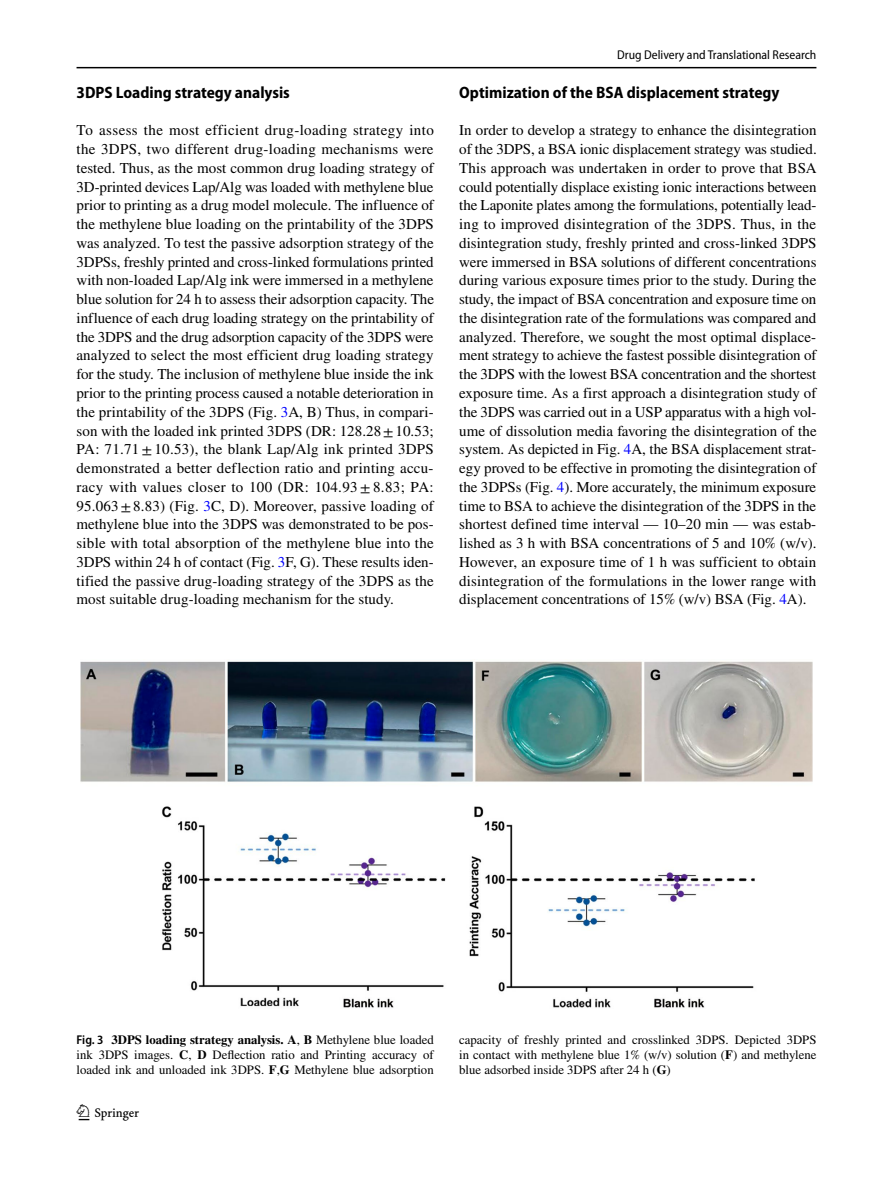
<style>
.page{position:relative;width:893px;height:1187px;background:#fff}
.page>*{position:absolute;margin:0;border:0;box-sizing:border-box;transform-origin:0 0}
.t1{font:22.5px "Springnew Regular 2";color:#000}
.t2{font:700 semi-condensed 16.5px "Myriad Pro";color:#000}
.t3{font:15px/18.8px "STIX";letter-spacing:.005em;color:#000;text-align:justify}
.t4{font:12.75px/15px "STIX";color:#000;text-align:justify}
.t5{font:semi-condensed 12.75px "Myriad Pro";color:#000}
.s1{color:#00f}
.s2{font-family:"Myriad Pro";font-weight:600;font-stretch:semi-condensed}
.s3{font-weight:700}
</style>
<div class="page">
<hr style="left:77px;top:67px;width:739px;height:1px;background:#000">
<img style="left:80px;top:661px;width:732px;height:347px">
<p class="t2" style="left:77px;top:83px;width:215px">3DPS Loading strategy analysis</p>
<p class="t3" style="left:77px;top:122px;width:359px">To assess the most efficient drug-loading strategy into the 3DPS, two different drug-loading mechanisms were tested. Thus, as the most common drug loading strategy of 3D-printed devices Lap/Alg was loaded with methylene blue prior to printing as a drug model molecule. The influence of the methylene blue loading on the printability of the 3DPS was analyzed. To test the passive adsorption strategy of the 3DPSs, freshly printed and cross-linked formulations printed with non-loaded Lap/Alg ink were immersed in a methylene blue solution for 24 h to assess their adsorption capacity. The influence of each drug loading strategy on the printability of the 3DPS and the drug adsorption capacity of the 3DPS were analyzed to select the most efficient drug loading strategy for the study. The inclusion of methylene blue inside the ink prior to the printing process caused a notable deterioration in the printability of the 3DPS (Fig. <span class="s1">3</span>A, B) Thus, in compari&shy;son with the loaded ink printed 3DPS (DR: 128.28±10.53; PA: 71.71±10.53), the blank Lap/Alg ink printed 3DPS demonstrated a better deflection ratio and printing accu&shy;racy with values closer to 100 (DR: 104.93± 8.83; PA:<br>95.063±8.83) (Fig. <span class="s1">3</span>C, D). Moreover, passive loading of methylene blue into the 3DPS was demonstrated to be pos&shy;sible with total absorption of the methylene blue into the 3DPS within 24 h of contact (Fig. <span class="s1">3</span>F, G). These results iden&shy;tified the passive drug-loading strategy of the 3DPS as the most suitable drug-loading mechanism for the study.</p>
<p class="t5" style="left:617px;top:48px;width:201px">Drug Delivery and Translational Research</p>
<p class="t2" style="left:459px;top:83px;width:322px">Optimization of the BSA displacement strategy</p>
<p class="t3" style="left:459px;top:122px;width:359px">In order to develop a strategy to enhance the disintegration of the 3DPS, a BSA ionic displacement strategy was studied.<br>This approach was undertaken in order to prove that BSA could potentially displace existing ionic interactions between the Laponite plates among the formulations, potentially lead&shy;ing to improved disintegration of the 3DPS. Thus, in the disintegration study, freshly printed and cross-linked 3DPS were immersed in BSA solutions of different concentrations during various exposure times prior to the study. During the study, the impact of BSA concentration and exposure time on the disintegration rate of the formulations was compared and analyzed. Therefore, we sought the most optimal displace&shy;ment strategy to achieve the fastest possible disintegration of the 3DPS with the lowest BSA concentration and the shortest exposure time. As a first approach a disintegration study of the 3DPS was carried out in a USP apparatus with a high vol&shy;ume of dissolution media favoring the disintegration of the system. As depicted in Fig. <span class="s1">4</span>A, the BSA displacement strat&shy;egy proved to be effective in promoting the disintegration of the 3DPSs (Fig. <span class="s1">4</span>). More accurately, the minimum exposure time to BSA to achieve the disintegration of the 3DPS in the shortest defined time interval — 10–20 min — was estab&shy;lished as 3 h with BSA concentrations of 5 and 10% (w/v).<br>However, an exposure time of 1 h was sufficient to obtain disintegration of the formulations in the lower range with displacement concentrations of 15% (w/v) BSA (Fig. <span class="s1">4</span>A).</p>
<p class="t4" style="left:77px;top:1032px;width:359px"><span class="s2">Fig. 3</span> <span class="s3">3DPS loading strategy analysis. A</span>, <span class="s3">B</span> Methylene blue loaded ink 3DPS images. <span class="s3">C</span>, <span class="s3">D</span> Deflection ratio and Printing accuracy of loaded ink and unloaded ink 3DPS. <span class="s3">F</span>,<span class="s3">G</span> Methylene blue adsorption</p>
<p class="t4" style="left:459px;top:1032px;width:359px">capacity of freshly printed and crosslinked 3DPS. Depicted 3DPS in contact with methylene blue 1% (w/v) solution (<span class="s3">F</span>) and methylene blue adsorbed inside 3DPS after 24 h (<span class="s3">G</span>)</p>
<h1 class="t1" style="left:79px;top:1104px;width:62px">1 3</h1>
</div>
